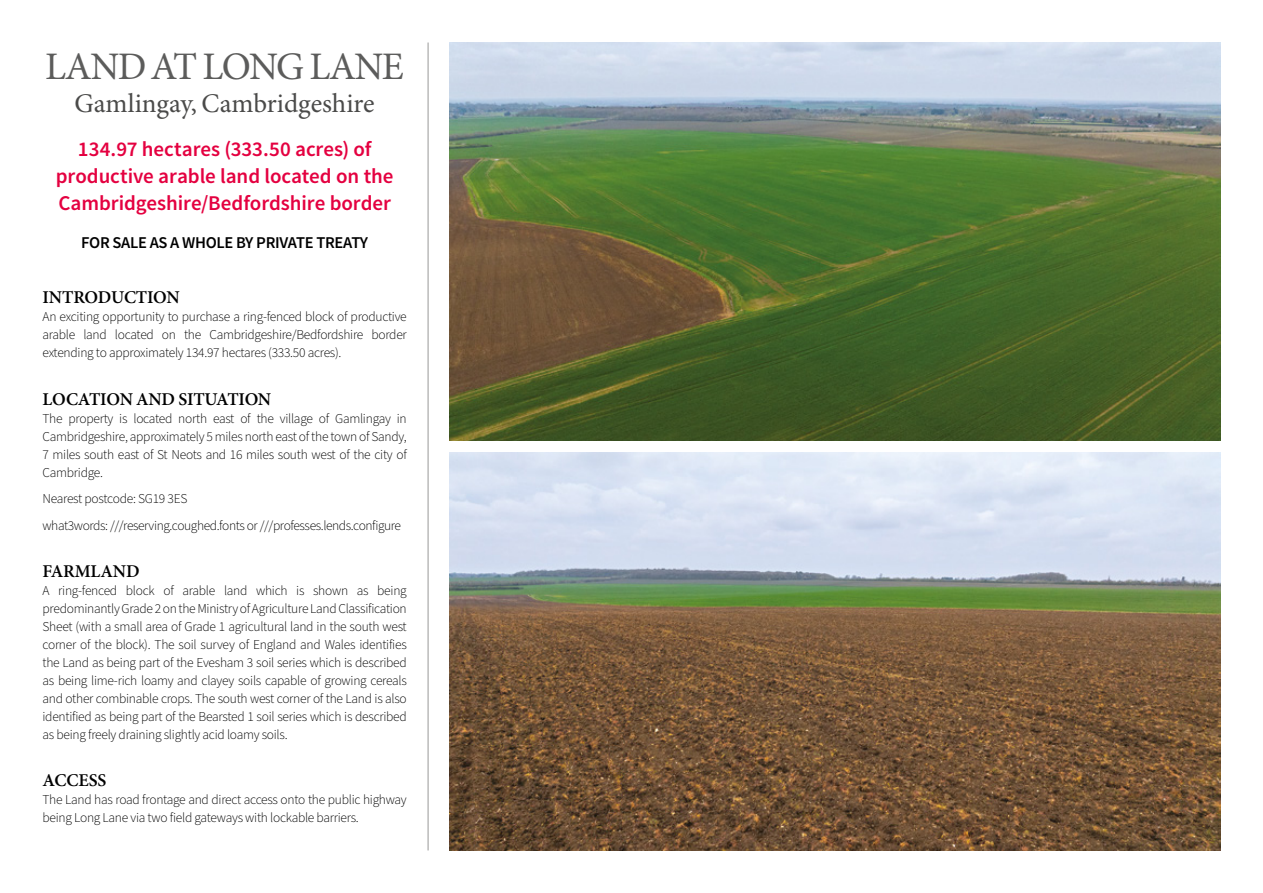
<style>
.page{position:relative;width:1263px;height:893px;background:#fff}
.page>*{position:absolute;margin:0;border:0;box-sizing:border-box;transform-origin:0 0}
.t1{font:39px "Minion Pro";letter-spacing:-.04em;color:#5c5c5b}
.t2{font:27px "Minion Pro";color:#4a4a49}
.t3{font:600 21px/27px "Source Sans Pro";letter-spacing:-.005em;color:#e40040;text-align:center}
.t4{font:600 18px "Minion Pro";letter-spacing:-.01em;color:#000}
.t5{font:600 16.5px "Source Sans Pro";letter-spacing:-.02em;color:#000}
.t6{font:300 13.5px/18px "Source Sans Pro";letter-spacing:-.02em;color:#000;text-align:justify}
</style>
<div class="page">
<hr style="left:428px;top:43px;width:1px;height:807px;background:#9d9d9c">
<img style="left:449px;top:43px;width:771px;height:397px">
<img style="left:449px;top:453px;width:771px;height:397px">
<h1 class="t1" style="left:45px;top:44px;width:360px">LAND AT LONG LANE</h1>
<h2 class="t2" style="left:75px;top:87px;width:301px">Gamlingay, Cambridgeshire</h2>
<h3 class="t3" style="left:56px;top:136px;width:339px">134.97 hectares (333.50 acres) of productive arable land located on the<br>Cambridgeshire/Bedfordshire border</h3>
<p class="t5" style="left:81px;top:232px;width:288px">FOR SALE AS A WHOLE BY PRIVATE TREATY</p>
<h3 class="t4" style="left:43px;top:287px;width:139px">INTRODUCTION</h3>
<p class="t6" style="left:43px;top:308px;width:366px">An exciting opportunity to purchase a ring-fenced block of productive arable land located on the Cambridgeshire/Bedfordshire border extending to approximately 134.97 hectares (333.50 acres).</p>
<h3 class="t4" style="left:43px;top:388px;width:230px">LOCATION AND SITUATION</h3>
<p class="t6" style="left:43px;top:409px;width:366px">The property is located north east of the village of Gamlingay in Cambridgeshire, approximately 5 miles north east of the town of Sandy, 7 miles south east of St Neots and 16 miles south west of the city of Cambridge.</p>
<p class="t6" style="left:43px;top:486px;width:360px;line-height:26.5px">Nearest postcode: SG19 3ES<br>what3words: ///reserving.coughed.fonts or ///professes.lends.configure</p>
<h3 class="t4" style="left:43px;top:560px;width:99px">FARMLAND</h3>
<p class="t6" style="left:43px;top:582px;width:366px">A ring-fenced block of arable land which is shown as being predominantly Grade 2 on the Ministry of Agriculture Land Classification Sheet (with a small area of Grade 1 agricultural land in the south west corner of the block). The soil survey of England and Wales identifies the Land as being part of the Evesham 3 soil series which is described as being lime-rich loamy and clayey soils capable of growing cereals and other combinable crops. The south west corner of the Land is also identified as being part of the Bearsted 1 soil series which is described as being freely draining slightly acid loamy soils.</p>
<h3 class="t4" style="left:43px;top:769px;width:65px">ACCESS</h3>
<p class="t6" style="left:43px;top:791px;width:366px">The Land has road frontage and direct access onto the public highway being Long Lane via two field gateways with lockable barriers.</p>
</div>
